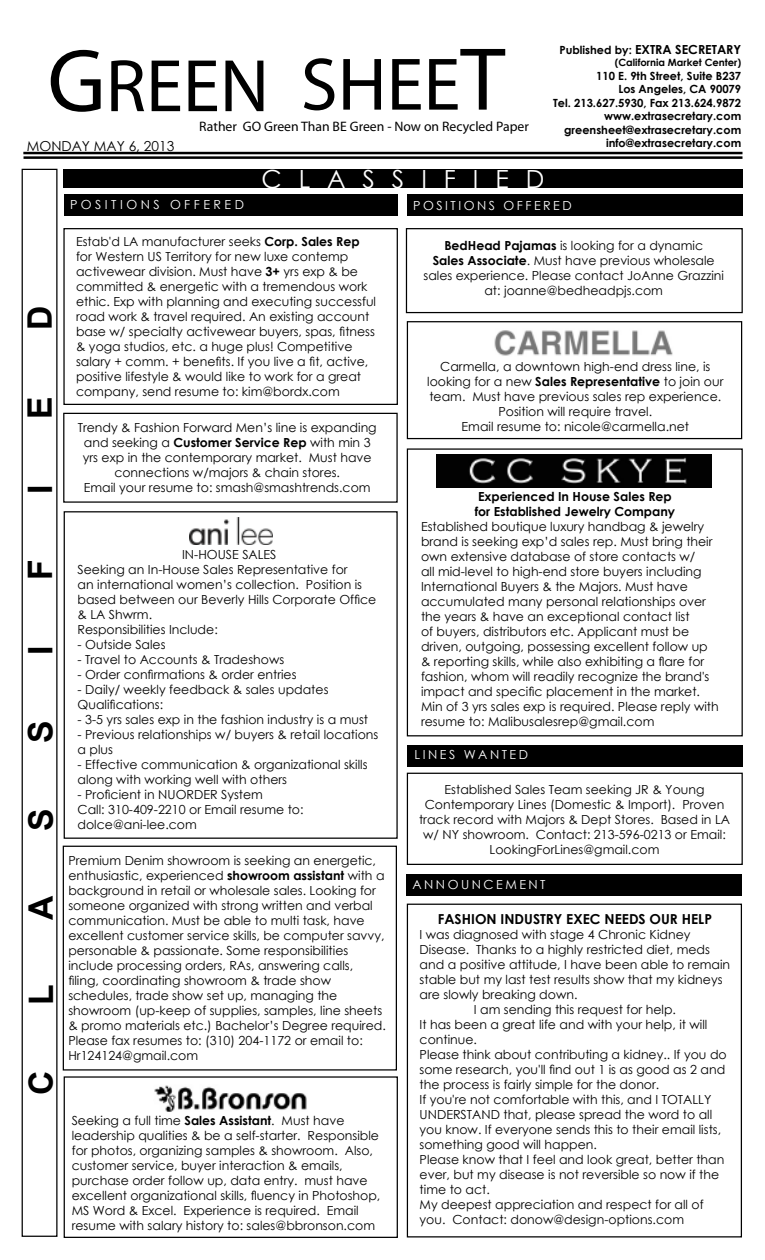
<style>
.page{position:relative;width:765px;height:1260px;background:#fff}
.page>*{position:absolute;margin:0;border:0;box-sizing:border-box;transform-origin:0 0}
.t1{font:75px "Myriad Pro";color:#000}
.t2{font:700 33.75px "Arial";color:#000}
.t3{font:25px "Century Gothic";color:#fff}
.t4{font:13.75px "Myriad Pro";color:#000}
.t5{font:700 13.75px "Century Gothic";color:#000}
.t6{font:13.75px "Century Gothic";color:#000}
.t7{font:12.5px/15px "Century Gothic";color:#000}
.t8{font:700 12.5px/15px "Century Gothic";color:#000}
.t9{font:12.5px "Century Gothic";letter-spacing:.2em;color:#fff}
.t10{font:700 11.25px/13.5px "Century Gothic";color:#000;text-align:right}
.t11{font:700 10px "Century Gothic";color:#000}
.s1{font-size:90px}
.s2{font-size:11.25px}
.s3{font-weight:700}
</style>
<div class="page">
<hr style="left:23px;top:152px;width:720px;height:2px;background:#000">
<hr style="left:24px;top:156px;width:719px;height:3px;background:#000">
<div style="left:63px;top:169px;width:679px;height:19px;background:#000"></div>
<div style="left:22px;top:169px;width:36px;height:1068px;border:1px solid #000"></div>
<div style="left:64px;top:194px;width:334px;height:22px;background:#000"></div>
<div style="left:407px;top:904px;width:335px;height:334px;border:1px solid #000"></div>
<div style="left:407px;top:874px;width:335px;height:22px;background:#000"></div>
<div style="left:407px;top:194px;width:335px;height:22px;background:#000"></div>
<div style="left:407px;top:745px;width:335px;height:21px;background:#000"></div>
<div style="left:64px;top:1076px;width:334px;height:162px;border:1px solid #000"></div>
<div style="left:407px;top:773px;width:336px;height:92px;border:1px solid #000"></div>
<div style="left:407px;top:321px;width:335px;height:118px;border:1px solid #000"></div>
<div style="left:406px;top:228px;width:337px;height:85px;border:1px solid #000"></div>
<div style="left:407px;top:448px;width:336px;height:288px;border:1px solid #000"></div>
<img style="left:154px;top:1085px;width:153px;height:27px">
<div style="left:63px;top:846px;width:334px;height:225px;border:1px solid #000"></div>
<div style="left:63px;top:228px;width:335px;height:177px;border:1px solid #000"></div>
<img style="left:494px;top:330px;width:179px;height:26px">
<img style="left:190px;top:517px;width:83px;height:28px">
<img style="left:436px;top:455px;width:275px;height:33px">
<div style="left:63px;top:413px;width:335px;height:90px;border:1px solid #000"></div>
<div style="left:64px;top:511px;width:334px;height:328px;border:1px solid #000"></div>
<h1 class="t1" style="left:48px;top:39px;width:459px"><span class="s1">G</span>REEN SHEE<span class="s1">T</span></h1>
<p class="t6" style="left:27px;top:136px;width:149px">MONDAY MAY 6, 2013</p>
<p class="t4" style="left:199px;top:118px;width:331px">Rather GO Green Than BE Green - Now on Recycled Paper</p>
<h3 class="t3" style="left:261px;top:161px;width:285px">C L A S S I F I E D</h3>
<p class="t8" style="left:559px;top:42px;width:183px"><span class="s2">Published by:</span> EXTRA SECRETARY</p>
<p class="t11" style="left:615px;top:55px;width:128px">(California Market Center)</p>
<p class="t10" style="left:553px;top:69px;width:190px">110 E. 9th Street, Suite B237<br>Los Angeles, CA 90079<br>Tel. 213.627.5930, Fax 213.624.9872 www.extrasecretary.com greensheet@extrasecretary.com info@extrasecretary.com</p>
<h2 class="t2" style="left:17px;top:330px;width:26px;rotate:-90deg">D</h2>
<h2 class="t2" style="left:18px;top:419px;width:24px;rotate:-90deg">E</h2>
<h2 class="t2" style="left:18px;top:494px;width:11px;rotate:-90deg">I</h2>
<p class="t9" style="left:70px;top:196px;width:175px">P O S I T I O N S O F F E R E D</p>
<p class="t7" style="left:76px;top:234px;width:302px">Estab'd LA manufacturer seeks <span class="s3">Corp. Sales Rep </span>for Western US Territory for new luxe contemp activewear division. Must have <span class="s3">3+</span> yrs exp &amp; be committed &amp; energetic with a tremendous work ethic. Exp with planning and executing successful road work &amp; travel required. An existing account base w/ specialty activewear buyers, spas, fitness &amp; yoga studios, etc. a huge plus! Competitive salary + comm. + benefits. If you live a fit, active, positive lifestyle &amp; would like to work for a great company, send resume to: kim@bordx.com</p>
<p class="t7" style="left:78px;top:420px;width:300px;text-align:center">Trendy &amp; Fashion Forward Men’s line is expanding and seeking a <span class="s3">Customer Service Rep</span> with min 3 yrs exp in the contemporary market. Must have connections w/majors &amp; chain stores.<br>Email your resume to: smash@smashtrends.com</p>
<h2 class="t2" style="left:18px;top:580px;width:22px;rotate:-90deg">F</h2>
<h2 class="t2" style="left:18px;top:655px;width:11px;rotate:-90deg">I</h2>
<h2 class="t2" style="left:18px;top:743px;width:24px;rotate:-90deg">S</h2>
<h2 class="t2" style="left:18px;top:831px;width:24px;rotate:-90deg">S</h2>
<h2 class="t2" style="left:18px;top:920px;width:26px;rotate:-90deg">A</h2>
<h2 class="t2" style="left:19px;top:1005px;width:22px;rotate:-90deg">L</h2>
<h2 class="t2" style="left:19px;top:1095px;width:26px;rotate:-90deg">C</h2>
<p class="t7" style="left:78px;top:547px;width:300px;text-indent:105px">IN-HOUSE SALES<br>Seeking an In-House Sales Representative for<br>an international women’s collection. Position is based between our Beverly Hills Corporate Office &amp; LA Shwrm.<br>Responsibilities Include:</p>
<p class="t7" style="left:78px;top:637px;width:90px">- Outside Sales</p>
<p class="t7" style="left:78px;top:652px;width:208px">- Travel to Accounts &amp; Tradeshows</p>
<p class="t7" style="left:78px;top:667px;width:221px">- Order confirmations &amp; order entries</p>
<p class="t7" style="left:78px;top:682px;width:252px">- Daily/ weekly feedback &amp; sales updates<br>Qualifications:</p>
<p class="t7" style="left:78px;top:712px;width:292px">- 3-5 yrs sales exp in the fashion industry is a must</p>
<p class="t7" style="left:78px;top:727px;width:302px">- Previous relationships w/ buyers &amp; retail locations a plus</p>
<p class="t7" style="left:78px;top:757px;width:292px">- Effective communication &amp; organizational skills along with working well with others</p>
<p class="t7" style="left:78px;top:787px;width:228px">- Proficient in NUORDER System<br>Call: 310-409-2210 or Email resume to: dolce@ani-lee.com</p>
<p class="t7" style="left:68px;top:853px;width:319px">Premium Denim showroom is seeking an energetic, enthusiastic, experienced <span class="s3">showroom assistant</span> with a background in retail or wholesale sales. Looking for someone organized with strong written and verbal communication. Must be able to multi task, have excellent customer service skills, be computer savvy, personable &amp; passionate. Some responsibilities include processing orders, RAs, answering calls, filing, coordinating showroom &amp; trade show schedules, trade show set up, managing the showroom (up-keep of supplies, samples, line sheets &amp; promo materials etc.) Bachelor’s Degree required.<br>Please fax resumes to: (310) 204-1172 or email to:<br>Hr124124@gmail.com</p>
<p class="t7" style="left:72px;top:1113px;width:310px">Seeking a full time <span class="s3">Sales Assistant</span>. Must have leadership qualities &amp; be a self-starter. Responsible for photos, organizing samples &amp; showroom. Also, customer service, buyer interaction &amp; emails, purchase order follow up, data entry. must have excellent organizational skills, fluency in Photoshop, MS Word &amp; Excel. Experience is required. Email resume with salary history to: sales@bbronson.com</p>
<p class="t9" style="left:413px;top:197px;width:160px">POSITIONS OFFERED</p>
<p class="t7" style="left:424px;top:238px;width:302px;text-align:center"><span class="s3">BedHead Pajamas</span> is looking for a dynamic<br><span class="s3">Sales Associate</span>. Must have previous wholesale sales experience. Please contact JoAnne Grazzini at: joanne@bedheadpjs.com</p>
<p class="t7" style="left:427px;top:359px;width:298px;text-align:center">Carmella, a downtown high-end dress line, is looking for a new <span class="s3">Sales Representative</span> to join our team. Must have previous sales rep experience.<br>Position will require travel.<br>Email resume to: nicole@carmella.net</p>
<p class="t8" style="left:475px;top:488px;width:202px">Experienced In House Sales Rep for Established Jewelry Company</p>
<p class="t7" style="left:421px;top:519px;width:299px">Established boutique luxury handbag &amp; jewelry brand is seeking exp’d sales rep. Must bring their own extensive database of store contacts w/<br>all mid-level to high-end store buyers including International Buyers &amp; the Majors. Must have accumulated many personal relationships over the years &amp; have an exceptional contact list<br>of buyers, distributors etc. Applicant must be driven, outgoing, possessing excellent follow up &amp; reporting skills, while also exhibiting a flare for fashion, whom will readily recognize the brand's impact and specific placement in the market.<br>Min of 3 yrs sales exp is required. Please reply with resume to: Malibusalesrep@gmail.com</p>
<p class="t9" style="left:415px;top:746px;width:115px">LINES WANTED</p>
<p class="t7" style="left:419px;top:782px;width:313px;text-align:center">Established Sales Team seeking JR &amp; Young Contemporary Lines (Domestic &amp; Import). Proven track record with Majors &amp; Dept Stores. Based in LA w/ NY showroom. Contact: 213-596-0213 or Email:<br>LookingForLines@gmail.com</p>
<p class="t9" style="left:412px;top:876px;width:135px">ANNOUNCEMENT</p>
<p class="t5" style="left:438px;top:909px;width:276px">FASHION INDUSTRY EXEC NEEDS OUR HELP</p>
<p class="t7" style="left:420px;top:927px;width:272px">I was diagnosed with stage 4 Chronic Kidney</p>
<p class="t7" style="left:420px;top:942px;width:292px">Disease. Thanks to a highly restricted diet, meds</p>
<p class="t7" style="left:420px;top:957px;width:312px">and a positive attitude, I have been able to remain</p>
<p class="t7" style="left:420px;top:972px;width:304px">stable but my last test results show that my kidneys</p>
<p class="t7" style="left:420px;top:987px;width:159px">are slowly breaking down.</p>
<p class="t7" style="left:474px;top:1002px;width:204px">I am sending this request for help.</p>
<p class="t7" style="left:420px;top:1017px;width:289px">It has been a great life and with your help, it will</p>
<p class="t7" style="left:420px;top:1032px;width:59px">continue.</p>
<p class="t7" style="left:420px;top:1047px;width:309px">Please think about contributing a kidney.. If you do</p>
<p class="t7" style="left:420px;top:1062px;width:307px">some research, you'll find out 1 is as good as 2 and</p>
<p class="t7" style="left:420px;top:1077px;width:241px">the process is fairly simple for the donor.</p>
<p class="t7" style="left:420px;top:1092px;width:293px">If you're not comfortable with this, and I TOTALLY</p>
<p class="t7" style="left:420px;top:1107px;width:294px">UNDERSTAND that, please spread the word to all</p>
<p class="t7" style="left:420px;top:1122px;width:303px">you know. If everyone sends this to their email lists,</p>
<p class="t7" style="left:420px;top:1137px;width:179px">something good will happen.</p>
<p class="t7" style="left:420px;top:1152px;width:306px">Please know that I feel and look great, better than</p>
<p class="t7" style="left:420px;top:1167px;width:301px">ever, but my disease is not reversible so now if the</p>
<p class="t7" style="left:420px;top:1182px;width:72px">time to act.</p>
<p class="t7" style="left:420px;top:1197px;width:286px">My deepest appreciation and respect for all of</p>
<p class="t7" style="left:420px;top:1212px;width:266px">you. Contact: donow@design-options.com</p>
</div>
